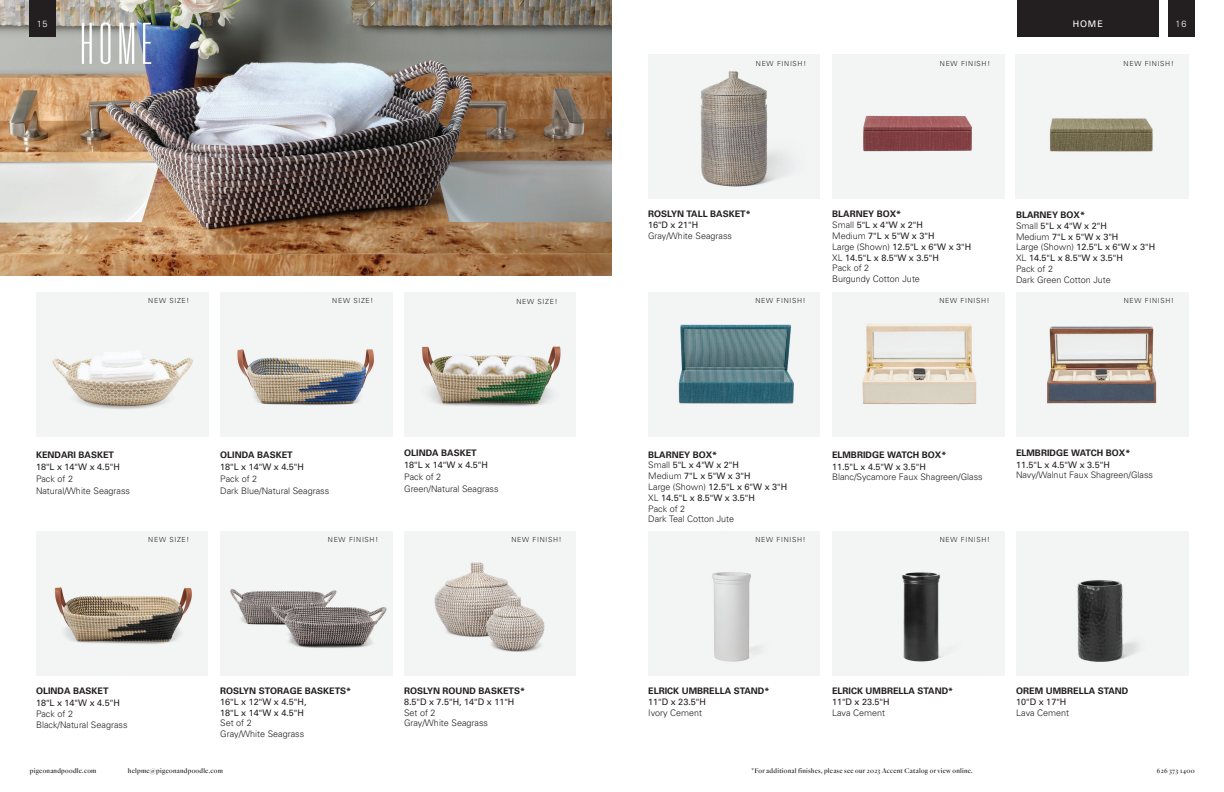
<style>
.page{position:relative;width:1224px;height:792px;background:#fff}
.page>*{position:absolute;margin:0;border:0;box-sizing:border-box;transform-origin:0 0}
.Section_Header{font:57px "Univers LT 39 Th Ult Cn";color:#fff}
.t1{font:9px/10.8px "Univers LT 55 Rm";color:#231f20}
.t2{font:9px "Univers LT 45 Lt";color:#231f20}
.t3{font:9px "Univers LT 65 Bd";color:#231f20}
.page-section{font:9px "Univers LT 55 Rm";color:#fff}
.t4{font:9px "Univers LT 45 Lt";color:#fff}
.t5{font:7px "Univers LT 45 Lt";letter-spacing:.1em;color:#231f20}
.footers{font:500 7px "Quarto";letter-spacing:.04em;color:#231f20}
.s1{font-family:"Univers LT 45 Lt"}
</style>
<div class="page">
<img style="left:1016px;top:531px;width:172px;height:144px">
<div style="left:1017px;top:1px;width:141px;height:36px;background:#231f20"></div>
<div style="left:1017px;top:0;width:141px;height:12px;background:#231f20"></div>
<img style="left:0;top:0;width:612px;height:276px">
<img style="left:36px;top:531px;width:172px;height:144px">
<img style="left:36px;top:292px;width:172px;height:144px">
<img style="left:404px;top:531px;width:172px;height:144px">
<img style="left:648px;top:55px;width:172px;height:144px">
<img style="left:832px;top:55px;width:172px;height:144px">
<img style="left:404px;top:292px;width:172px;height:144px">
<img style="left:220px;top:531px;width:172px;height:144px">
<img style="left:220px;top:292px;width:172px;height:144px">
<img style="left:832px;top:292px;width:172px;height:144px">
<img style="left:648px;top:531px;width:172px;height:144px">
<img style="left:648px;top:292px;width:172px;height:144px">
<img style="left:832px;top:531px;width:172px;height:144px">
<img style="left:1016px;top:55px;width:172px;height:144px">
<img style="left:1016px;top:292px;width:172px;height:144px">
<div style="left:29px;top:1px;width:27px;height:36px;background:#231f20"></div>
<div style="left:29px;top:0;width:27px;height:10px;background:#231f20"></div>
<div style="left:1168px;top:1px;width:27px;height:36px;background:#231f20"></div>
<div style="left:1168px;top:0;width:27px;height:10px;background:#231f20"></div>
<p class="page-section" style="left:1073px;top:19px;width:32px">HOME</p>
<p class="t4" style="left:37px;top:18px;width:12px">15</p>
<p class="t4" style="left:1176px;top:18px;width:12px">16</p>
<p class="Section_Header" style="left:80px;top:15px;width:73px">HOME</p>
<p class="t5" style="left:756px;top:59px;width:52px">NEW FINISH!</p>
<p class="t5" style="left:940px;top:59px;width:52px">NEW FINISH!</p>
<p class="t5" style="left:1124px;top:59px;width:52px">NEW FINISH!</p>
<p class="t5" style="left:148px;top:297px;width:42px">NEW SIZE!</p>
<p class="t5" style="left:332px;top:297px;width:42px">NEW SIZE!</p>
<p class="t5" style="left:517px;top:297px;width:42px">NEW SIZE!</p>
<p class="t3" style="left:36px;top:449px;width:80px">KENDARI BASKET</p>
<p class="t1" style="left:36px;top:461px;width:85px">18"L x 14"W x 4.5"H</p>
<p class="t2" style="left:36px;top:473px;width:39px">Pack of 2</p>
<p class="t2" style="left:36px;top:485px;width:96px">Natural/White Seagrass</p>
<p class="t3" style="left:220px;top:449px;width:74px">OLINDA BASKET</p>
<p class="t1" style="left:220px;top:461px;width:85px">18"L x 14"W x 4.5"H</p>
<p class="t2" style="left:220px;top:473px;width:39px">Pack of 2</p>
<p class="t2" style="left:220px;top:485px;width:111px">Dark Blue/Natural Seagrass</p>
<p class="t5" style="left:148px;top:536px;width:42px">NEW SIZE!</p>
<p class="t5" style="left:328px;top:536px;width:52px">NEW FINISH!</p>
<p class="t3" style="left:404px;top:447px;width:74px">OLINDA BASKET</p>
<p class="t1" style="left:404px;top:459px;width:85px">18"L x 14"W x 4.5"H</p>
<p class="t2" style="left:404px;top:471px;width:39px">Pack of 2</p>
<p class="t2" style="left:404px;top:483px;width:96px">Green/Natural Seagrass</p>
<p class="t5" style="left:511px;top:536px;width:52px">NEW FINISH!</p>
<p class="t3" style="left:36px;top:686px;width:74px">OLINDA BASKET</p>
<p class="t1" style="left:36px;top:698px;width:85px">18"L x 14"W x 4.5"H</p>
<p class="t2" style="left:36px;top:708px;width:39px">Pack of 2</p>
<p class="t2" style="left:36px;top:719px;width:93px">Black/Natural Seagrass</p>
<p class="t3" style="left:220px;top:686px;width:133px">ROSLYN STORAGE BASKETS*</p>
<p class="t1" style="left:220px;top:696px;width:88px">16"L x 12"W x 4.5"H,<br>18"L x 14"W x 4.5"H</p>
<p class="t2" style="left:220px;top:718px;width:33px">Set of 2</p>
<p class="t2" style="left:220px;top:729px;width:86px">Gray/White Seagrass</p>
<p class="t3" style="left:404px;top:686px;width:123px">ROSLYN ROUND BASKETS*</p>
<p class="t1" style="left:404px;top:696px;width:112px">8.5"D x 7.5"H, 14"D x 11"H</p>
<p class="t2" style="left:404px;top:707px;width:33px">Set of 2</p>
<p class="t2" style="left:404px;top:718px;width:86px">Gray/White Seagrass</p>
<p class="t3" style="left:648px;top:209px;width:104px">ROSLYN TALL BASKET*</p>
<p class="t1" style="left:648px;top:220px;width:52px">16"D x 21"H</p>
<p class="t2" style="left:648px;top:230px;width:86px">Gray/White Seagrass</p>
<p class="t5" style="left:755px;top:297px;width:52px">NEW FINISH!</p>
<p class="t3" style="left:832px;top:209px;width:71px">BLARNEY BOX*</p>
<p class="t1" style="left:832px;top:220px;width:92px"><span class="s1">Small</span> 5"L x 4"W x 2"H</p>
<p class="t1" style="left:832px;top:231px;width:104px"><span class="s1">Medium</span> 7"L x 5"W x 3"H</p>
<p class="t1" style="left:832px;top:241px;width:141px"><span class="s1">Large (Shown)</span> 12.5"L x 6"W x 3"H</p>
<p class="t1" style="left:832px;top:252px;width:108px"><span class="s1">XL</span> 14.5"L x 8.5"W x 3.5"H</p>
<p class="t2" style="left:832px;top:263px;width:39px">Pack of 2</p>
<p class="t2" style="left:832px;top:274px;width:89px">Burgundy Cotton Jute</p>
<p class="t5" style="left:939px;top:297px;width:52px">NEW FINISH!</p>
<p class="t3" style="left:1016px;top:210px;width:71px">BLARNEY BOX*</p>
<p class="t1" style="left:1016px;top:220px;width:92px"><span class="s1">Small</span> 5"L x 4"W x 2"H</p>
<p class="t1" style="left:1016px;top:231px;width:104px"><span class="s1">Medium</span> 7"L x 5"W x 3"H</p>
<p class="t1" style="left:1016px;top:242px;width:141px"><span class="s1">Large (Shown)</span> 12.5"L x 6"W x 3"H</p>
<p class="t1" style="left:1016px;top:253px;width:108px"><span class="s1">XL</span> 14.5"L x 8.5"W x 3.5"H<br><span class="s1">Pack of 2</span></p>
<p class="t2" style="left:1016px;top:274px;width:96px">Dark Green Cotton Jute</p>
<p class="t5" style="left:1124px;top:297px;width:52px">NEW FINISH!</p>
<p class="t3" style="left:648px;top:449px;width:71px">BLARNEY BOX*</p>
<p class="t1" style="left:648px;top:460px;width:92px"><span class="s1">Small</span> 5"L x 4"W x 2"H</p>
<p class="t1" style="left:648px;top:471px;width:104px"><span class="s1">Medium</span> 7"L x 5"W x 3"H</p>
<p class="t1" style="left:648px;top:482px;width:141px"><span class="s1">Large (Shown)</span> 12.5"L x 6"W x 3"H</p>
<p class="t1" style="left:648px;top:492px;width:108px"><span class="s1">XL</span> 14.5"L x 8.5"W x 3.5"H<br><span class="s1">Pack of 2</span></p>
<p class="t2" style="left:648px;top:514px;width:88px">Dark Teal Cotton Jute</p>
<p class="t3" style="left:832px;top:449px;width:116px">ELMBRIDGE WATCH BOX*</p>
<p class="t1" style="left:832px;top:461px;width:95px">11.5"L x 4.5"W x 3.5"H</p>
<p class="t2" style="left:832px;top:472px;width:152px">Blanc/Sycamore Faux Shagreen/Glass</p>
<p class="t5" style="left:755px;top:536px;width:52px">NEW FINISH!</p>
<p class="t5" style="left:940px;top:536px;width:52px">NEW FINISH!</p>
<p class="t3" style="left:1016px;top:447px;width:116px">ELMBRIDGE WATCH BOX*</p>
<p class="t1" style="left:1016px;top:459px;width:95px">11.5"L x 4.5"W x 3.5"H</p>
<p class="t2" style="left:1016px;top:470px;width:139px">Navy/Walnut Faux Shagreen/Glass</p>
<p class="t3" style="left:648px;top:686px;width:123px">ELRICK UMBRELLA STAND*</p>
<p class="t1" style="left:648px;top:696px;width:59px">11"D x 23.5"H</p>
<p class="t2" style="left:648px;top:707px;width:56px">Ivory Cement</p>
<p class="t3" style="left:832px;top:686px;width:123px">ELRICK UMBRELLA STAND*</p>
<p class="t1" style="left:832px;top:696px;width:59px">11"D x 23.5"H</p>
<p class="t2" style="left:832px;top:707px;width:55px">Lava Cement</p>
<p class="t3" style="left:1016px;top:686px;width:114px">OREM UMBRELLA STAND</p>
<p class="t1" style="left:1016px;top:696px;width:52px">10"D x 17"H</p>
<p class="t2" style="left:1016px;top:707px;width:55px">Lava Cement</p>
<p class="footers" style="left:752px;top:766px;width:223px">*For additional finishes, please see our 2023 Accent Catalog or view online.</p>
<p class="footers" style="left:30px;top:766px;width:68px">pigeonandpoodle.com</p>
<p class="footers" style="left:128px;top:766px;width:96px">helpme@pigeonandpoodle.com</p>
<p class="footers" style="left:1157px;top:766px;width:39px">626 373 1400</p>
</div>
